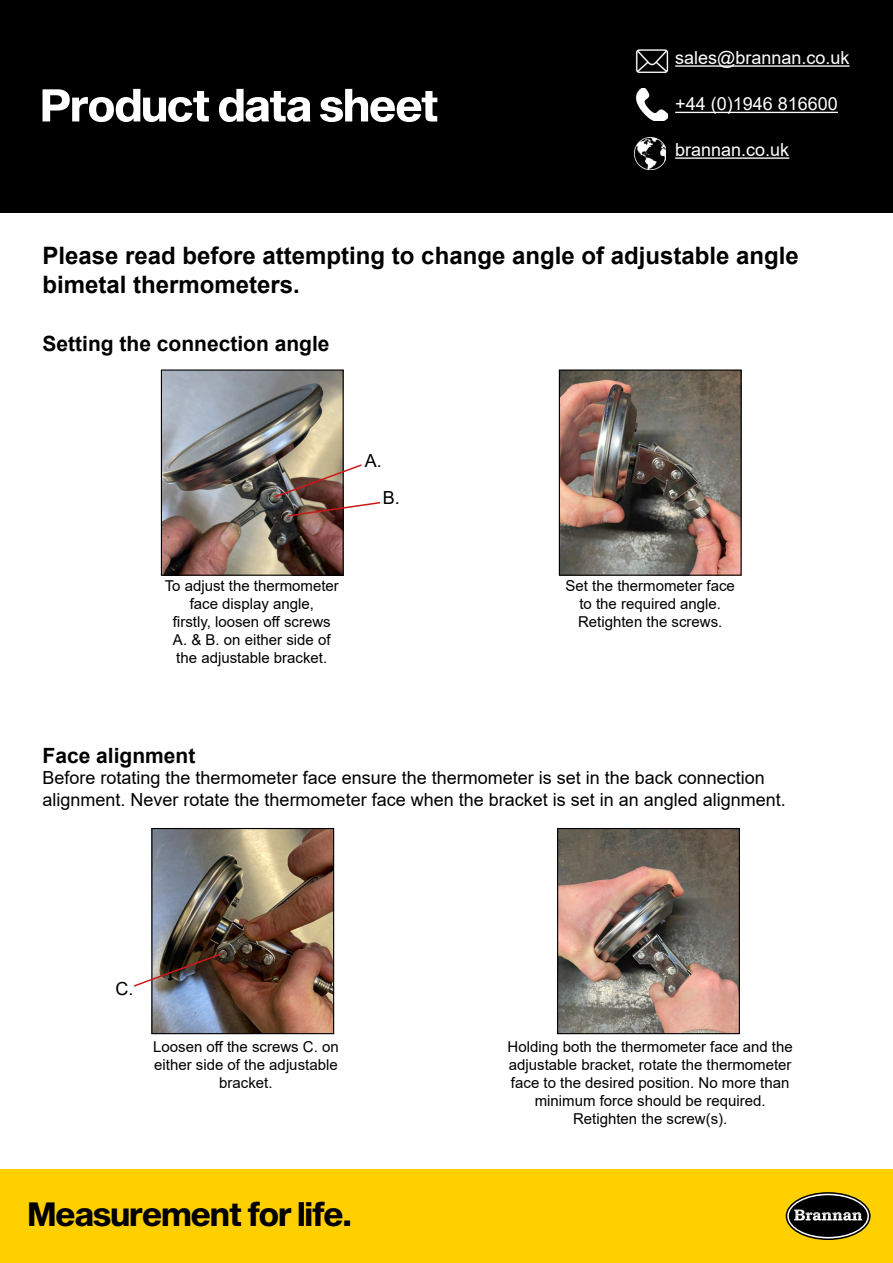
<style>
.page{position:relative;width:893px;height:1263px;background:#fff}
.page>*{position:absolute;margin:0;border:0;box-sizing:border-box;transform-origin:0 0}
.t1{font:33px "Sequel Sans Bold Disp";color:#000}
.t2{font:700 24px/28.8px "Arial";color:#000}
.t3{font:700 21px "Arial";color:#000}
.t4{font:18px/21.6px "Arial";color:#000}
.t5{font:18px "Arial";color:#fff}
.t6{font:15px/18px "Arial";color:#000;text-align:center}
</style>
<div class="page">
<div style="left:0;top:0;width:893px;height:213px;background:#000"></div>
<div style="left:0;top:1169px;width:893px;height:94px;background:#ffd000"></div>
<svg style="left:786px;top:1193px;width:84px;height:46px"></svg>
<div style="left:786px;top:1192px;width:85px;height:48px;border:2px solid #000;border-radius:50%"></div>
<div style="left:789px;top:1195px;width:78px;height:42px;background:#000;border-radius:50%"></div>
<svg style="left:794px;top:1209px;width:68px;height:11px"></svg>
<img style="left:635px;top:50px;width:34px;height:22px">
<hr style="left:675px;top:65px;width:175px;height:2px;background:#fff">
<img style="left:637px;top:89px;width:30px;height:32px">
<hr style="left:675px;top:112px;width:163px;height:1px;background:#fff">
<img style="left:635px;top:137px;width:31px;height:32px">
<hr style="left:675px;top:157px;width:114px;height:2px;background:#fff">
<svg style="left:43px;top:89px;width:394px;height:33px"></svg>
<img style="left:153px;top:830px;width:179px;height:202px">
<div style="left:151px;top:828px;width:183px;height:206px;border:1px solid #000"></div>
<img style="left:559px;top:830px;width:179px;height:202px">
<div style="left:557px;top:828px;width:183px;height:206px;border:1px solid #000"></div>
<img style="left:163px;top:371px;width:179px;height:203px">
<div style="left:161px;top:369px;width:183px;height:207px;border:1px solid #000"></div>
<img style="left:561px;top:371px;width:179px;height:203px">
<div style="left:559px;top:369px;width:183px;height:207px;border:1px solid #000"></div>
<svg style="left:134px;top:952px;width:89px;height:36px"></svg>
<img style="left:273px;top:463px;width:108px;height:54px">
<p class="t5" style="left:675px;top:45px;width:176px">sales@brannan.co.uk</p>
<p class="t5" style="left:675px;top:92px;width:164px">+44 (0)1946 816600</p>
<p class="t5" style="left:675px;top:137px;width:116px">brannan.co.uk</p>
<h2 class="t2" style="left:43px;top:242px;width:758px">Please read before attempting to change angle of adjustable angle bimetal thermometers.</h2>
<h3 class="t3" style="left:43px;top:329px;width:289px">Setting the connection angle</h3>
<p class="t4" style="left:365px;top:450px;width:19px">A.</p>
<p class="t4" style="left:383px;top:486px;width:19px">B.</p>
<p class="t6" style="left:165px;top:577px;width:176px">To adjust the thermometer face display angle,<br>firstly, loosen off screws<br>A. &amp; B. on either side of the adjustable bracket.</p>
<p class="t6" style="left:566px;top:577px;width:171px">Set the thermometer face to the required angle.<br>Retighten the screws.</p>
<h3 class="t3" style="left:43px;top:741px;width:154px">Face alignment</h3>
<p class="t4" style="left:43px;top:767px;width:745px">Before rotating the thermometer face ensure the thermometer is set in the back connection alignment. Never rotate the thermometer face when the bracket is set in an angled alignment.</p>
<p class="t4" style="left:116px;top:977px;width:19px">C.</p>
<p class="t6" style="left:153px;top:1038px;width:187px">Loosen off the screws C. on either side of the adjustable bracket.</p>
<h1 class="t1" style="left:28px;top:1191px;width:325px">Measurement for life.</h1>
<p class="t6" style="left:508px;top:1038px;width:287px">Holding both the thermometer face and the adjustable bracket, rotate the thermometer face to the desired position. No more than minimum force should be required.<br>Retighten the screw(s).</p>
</div>
